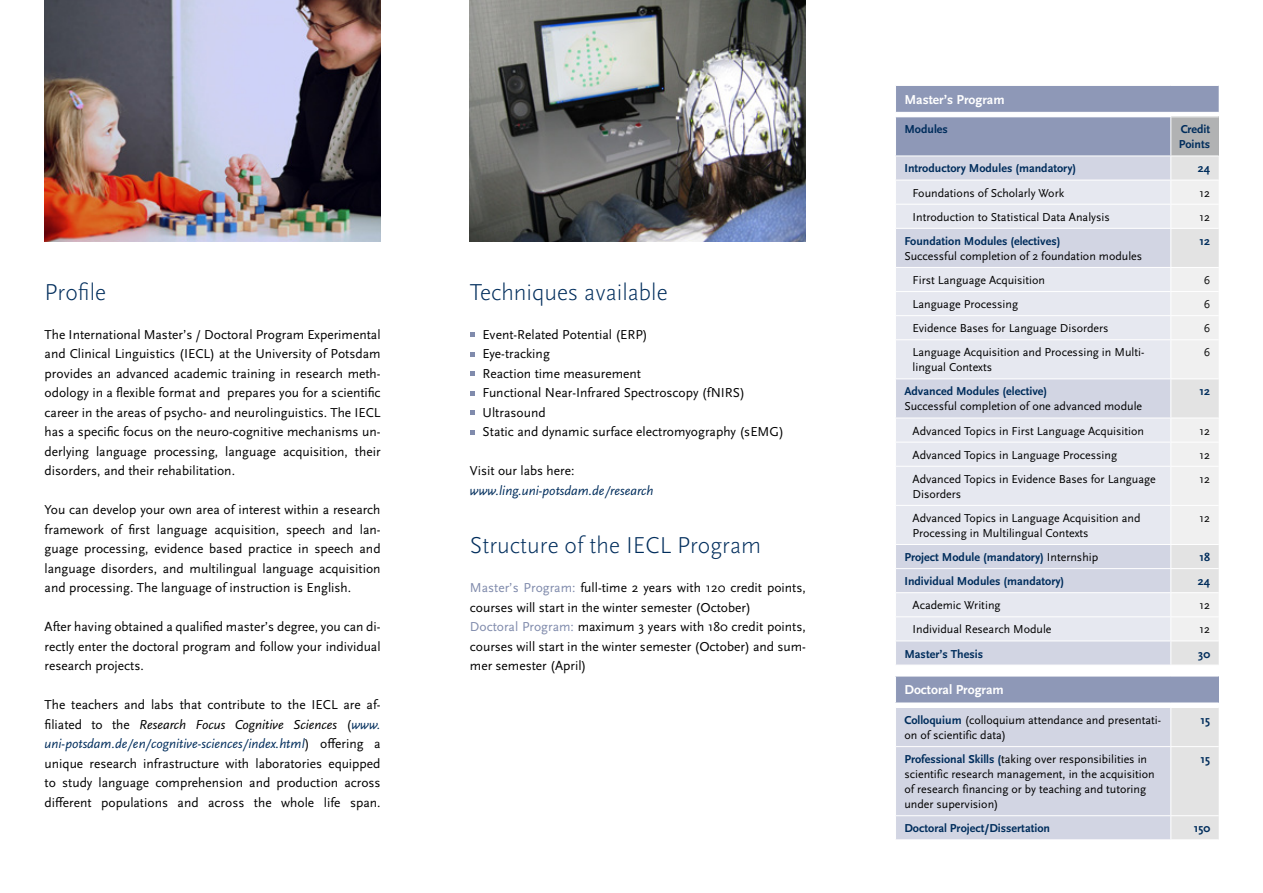
<style>
.page{position:relative;width:1263px;height:893px;background:#fff}
.page>*{position:absolute;margin:0;border:0;box-sizing:border-box;transform-origin:0 0}
.t1{font:300 24px "Scala Sans Pro";color:#002d5c}
.t2{font:13.5px/19.5px "Scala Sans Pro";color:#000;text-align:justify}
.t3{font:italic 13.5px "Scala Sans Pro";color:#002d5c}
.t4{font:700 13.5px "Scala Sans Pro";color:#fff}
.t5{font:12px/15px "Scala Sans Pro";color:#000}
.t6{font:700 12px/15px "Scala Sans Pro";color:#002d5c}
.s1{font-style:italic}
.s2{font-style:italic;color:#002d5c}
.s3{color:#808bac}
.s4{font-weight:400;color:#000}
.s5{font-weight:700;color:#002d5c}
</style>
<div class="page">
<svg style="left:470px;top:332px;width:4px;height:5px"></svg>
<svg style="left:470px;top:352px;width:4px;height:5px"></svg>
<svg style="left:470px;top:371px;width:4px;height:5px"></svg>
<svg style="left:470px;top:391px;width:4px;height:5px"></svg>
<svg style="left:470px;top:410px;width:4px;height:5px"></svg>
<svg style="left:470px;top:430px;width:4px;height:5px"></svg>
<img style="left:45px;top:0;width:336px;height:241px">
<svg style="left:895px;top:85px;width:324px;height:580px;background:#d9dce6"></svg>
<hr style="left:1171px;top:112px;width:48px;height:1px;background:#fff">
<svg style="left:895px;top:676px;width:324px;height:164px;background:#cbcfdd"></svg>
<hr style="left:1171px;top:703px;width:48px;height:1px;background:#fff">
<img style="left:470px;top:0;width:336px;height:241px">
<h1 class="t1" style="left:45px;top:278px;width:63px">Profile</h1>
<p class="t2" style="left:45px;top:324px;width:337px">The International Master’s / Doctoral Program Experimental and Clinical Linguistics (IECL) at the University of Potsdam provides an advanced academic training in research meth&shy;odology in a flexible format and prepares you for a scientific career in the areas of psycho- and neurolinguistics. The IECL has a specific focus on the neuro-cognitive mechanisms un&shy;derlying language processing, language acquisition, their disorders, and their rehabilitation.</p>
<p class="t2" style="left:45px;top:500px;width:337px">You can develop your own area of interest within a research framework of first language acquisition, speech and lan&shy;guage processing, evidence based practice in speech and language disorders, and multilingual language acquisition and processing. The language of instruction is English.</p>
<p class="t2" style="left:45px;top:617px;width:337px">After having obtained a qualified master’s degree, you can di&shy;rectly enter the doctoral program and follow your individual research projects.</p>
<p class="t2" style="left:45px;top:695px;width:337px">The teachers and labs that contribute to the IECL are af&shy;filiated to the <span class="s1">Research Focus Cognitive Sciences</span> (<span class="s2">www. uni-potsdam.de/en/cognitive-sciences/index.html</span>) offering a unique research infrastructure with laboratories equipped to study language comprehension and production across different populations and across the whole life span.</p>
<h1 class="t1" style="left:470px;top:278px;width:199px">Techniques available</h1>
<p class="t2" style="left:483px;top:324px;width:303px;text-align:left">Event-Related Potential (ERP)<br>Eye-tracking<br>Reaction time measurement<br>Functional Near-Infrared Spectroscopy (fNIRS)<br>Ultrasound<br>Static and dynamic surface electromyography (sEMG)</p>
<p class="t2" style="left:470px;top:461px;width:106px">Visit our labs here:</p>
<p class="t3" style="left:470px;top:482px;width:185px">www.ling.uni-potsdam.de/research</p>
<h1 class="t1" style="left:470px;top:532px;width:293px">Structure of the IECL Program</h1>
<p class="t2" style="left:470px;top:578px;width:337px;text-align:left"><span class="s3">Master’s Program:</span> full-time 2 years with 120 credit points, courses will start in the winter semester (October)<br><span class="s3">Doctoral Program:</span> maximum 3 years with 180 credit points, courses will start in the winter semester (October) and sum&shy;mer semester (April)</p>
<p class="t4" style="left:904px;top:92px;width:102px">Master’s Program</p>
<p class="t6" style="left:904px;top:122px;width:45px">Modules</p>
<p class="t6" style="left:1179px;top:122px;width:33px">Credit<br>Points</p>
<p class="t6" style="left:904px;top:161px;width:173px">Introductory Modules (mandatory)</p>
<p class="t6" style="left:1198px;top:161px;width:14px">24</p>
<p class="t5" style="left:912px;top:185px;width:153px">Foundations of Scholarly Work</p>
<p class="t5" style="left:1199px;top:185px;width:12px">12</p>
<p class="t5" style="left:912px;top:209px;width:199px">Introduction to Statistical Data Analysis</p>
<p class="t5" style="left:1199px;top:209px;width:12px">12</p>
<p class="t6" style="left:904px;top:233px;width:158px">Foundation Modules (electives)</p>
<p class="t5" style="left:904px;top:248px;width:239px">Successful completion of 2 foundation modules</p>
<p class="t6" style="left:1199px;top:233px;width:12px">12</p>
<p class="t5" style="left:912px;top:272px;width:134px">First Language Acquisition</p>
<p class="t5" style="left:1204px;top:272px;width:8px">6</p>
<p class="t5" style="left:912px;top:297px;width:107px">Language Processing</p>
<p class="t5" style="left:1204px;top:297px;width:8px">6</p>
<p class="t5" style="left:912px;top:321px;width:198px">Evidence Bases for Language Disorders</p>
<p class="t5" style="left:1204px;top:321px;width:8px">6</p>
<p class="t5" style="left:912px;top:345px;width:233px">Language Acquisition and Processing in Multi&shy;lingual Contexts</p>
<p class="t5" style="left:1204px;top:345px;width:8px">6</p>
<p class="t6" style="left:904px;top:384px;width:144px">Advanced Modules (elective)</p>
<p class="t5" style="left:904px;top:399px;width:239px">Successful completion of one advanced module</p>
<p class="t6" style="left:1199px;top:384px;width:12px">12</p>
<p class="t5" style="left:912px;top:423px;width:233px">Advanced Topics in First Language Acquisition</p>
<p class="t5" style="left:1199px;top:423px;width:12px">12</p>
<p class="t5" style="left:912px;top:447px;width:206px">Advanced Topics in Language Processing</p>
<p class="t5" style="left:1199px;top:447px;width:12px">12</p>
<p class="t5" style="left:912px;top:471px;width:245px">Advanced Topics in Evidence Bases for Language<br>Disorders</p>
<p class="t5" style="left:1199px;top:471px;width:12px">12</p>
<p class="t5" style="left:912px;top:510px;width:229px">Advanced Topics in Language Acquisition and<br>Processing in Multilingual Contexts</p>
<p class="t5" style="left:1199px;top:510px;width:12px">12</p>
<p class="t6" style="left:904px;top:550px;width:195px">Project Module (mandatory) <span class="s4">Internship</span></p>
<p class="t6" style="left:1199px;top:550px;width:12px">18</p>
<p class="t6" style="left:904px;top:574px;width:161px">Individual Modules (mandatory)</p>
<p class="t6" style="left:1198px;top:574px;width:14px">24</p>
<p class="t5" style="left:912px;top:598px;width:90px">Academic Writing</p>
<p class="t5" style="left:1199px;top:598px;width:12px">12</p>
<p class="t5" style="left:912px;top:622px;width:140px">Individual Research Module</p>
<p class="t5" style="left:1199px;top:622px;width:12px">12</p>
<p class="t6" style="left:904px;top:646px;width:80px">Master’s Thesis</p>
<p class="t6" style="left:1198px;top:646px;width:13px">30</p>
<p class="t4" style="left:904px;top:682px;width:101px">Doctoral Program</p>
<p class="t5" style="left:904px;top:712px;width:258px"><span class="s5">Colloquium</span> (colloquium attendance and presentati&shy;on of scientific data)</p>
<p class="t6" style="left:1200px;top:713px;width:11px">15</p>
<p class="t5" style="left:904px;top:752px;width:252px"><span class="s5">Professional Skills (</span>taking over responsibilities in scientific research management, in the acquisition of research financing or by teaching and tutoring under supervision)</p>
<p class="t6" style="left:1200px;top:752px;width:11px">15</p>
<p class="t6" style="left:904px;top:821px;width:147px">Doctoral Project/Dissertation</p>
<p class="t6" style="left:1194px;top:821px;width:18px">150</p>
</div>
